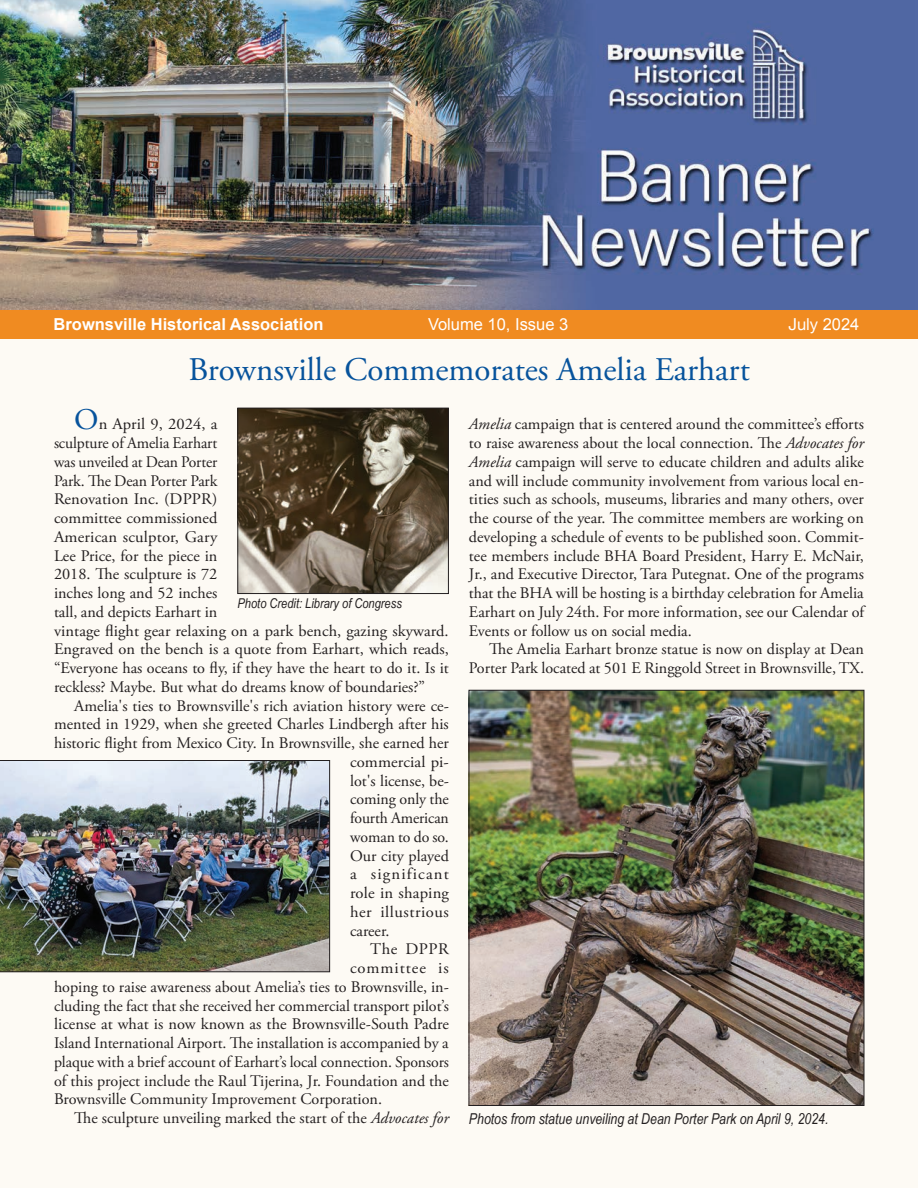
<style>
.page{position:relative;width:918px;height:1188px;background:#fff}
.page>*{position:absolute;margin:0;border:0;box-sizing:border-box;transform-origin:0 0}
.t1{font:33px "Adobe Garamond Pro";color:#07539c}
.t2{font:700 16.5px "Arial";color:#fff}
.t3{font:16.5px "Arial";color:#fff}
.t4{font:16.5px "Helvetica Neue";color:#fff}
.t5{font:16.2px/18.8px "Adobe Garamond Pro";color:#231f20;text-align:justify}
.t6{font:16.2px "Adobe Garamond Pro";letter-spacing:.03em;color:#231f20}
.t7{font:16.2px "Adobe Garamond Pro";letter-spacing:.07em;color:#231f20}
.t8{font:16.2px "Adobe Garamond Pro";letter-spacing:.055em;color:#231f20}
.t9{font:italic 15px "Arial Narrow";color:#231f20}
.t10{font:italic 13.5px "Arial Narrow";color:#231f20}
.s1{font-family:"Arial"}
.s2{font-size:30px;color:#07539c}
.s3{font-family:"Adobe Garamond Pro";font-style:normal;font-size:16.2px}
.s4{font-family:"Adobe Garamond Pro";font-size:16.2px}
.s5{font-style:italic}
</style>
<div class="page">
<div style="left:0;top:339px;width:918px;height:849px;background:#fdfaf4"></div>
<img style="left:0;top:0;width:918px;height:310px">
<div style="left:0;top:310px;width:918px;height:29px;background:#f08b21"></div>
<img style="left:240px;top:410px;width:207px;height:182px">
<div style="left:238px;top:408px;width:211px;height:186px;border:1px solid #231f20"></div>
<img style="left:471px;top:692px;width:391px;height:412px">
<img style="left:0;top:760px;width:330px;height:212px">
<p class="t2" style="left:54px;top:313px;width:271px">Brownsville Historical Association</p>
<p class="t3" style="left:428px;top:313px;width:142px">Volume 10, Issue 3</p>
<p class="t4" style="left:789px;top:312px;width:72px">July <span class="s1">2024</span></p>
<h1 class="t1" style="left:188px;top:350px;width:563px">Brownsville Commemorates Amelia Earhart</h1>
<p class="t5" style="left:54px;top:415px;width:397px;text-align:left;text-indent:20px"><span class="s2">O</span>n April 9, 2024, a<br>sculpture of Amelia Earhart<br>was unveiled at Dean Porter<br>Park. The Dean Porter Park<br>Renovation Inc. (DPPR)<br>committee commissioned<br>American sculptor, Gary<br>Lee Price, for the piece in<br>2018. The sculpture is 72<br>inches long and 52 inches<br>tall, and depicts Earhart in<br>vintage flight gear relaxing on a park bench, gazing skyward.<br>Engraved on the bench is a quote from Earhart, which reads, “Everyone has oceans to fly, if they have the heart to do it. Is it reckless? Maybe. But what do dreams know of boundaries?”</p>
<p class="t5" style="left:74px;top:697px;width:376px">Amelia's ties to Brownsville's rich aviation history were ce-</p>
<p class="t5" style="left:54px;top:715px;width:396px">mented in 1929, when she greeted Charles Lindbergh after his</p>
<p class="t5" style="left:54px;top:734px;width:396px">historic flight from Mexico City. In Brownsville, she earned her</p>
<p class="t5" style="left:350px;top:753px;width:100px">commercial pi-</p>
<p class="t5" style="left:350px;top:772px;width:100px">lot's license, be-</p>
<p class="t5" style="left:350px;top:790px;width:100px">coming only the</p>
<p class="t5" style="left:350px;top:809px;width:100px">fourth American</p>
<p class="t5" style="left:350px;top:828px;width:100px">woman to do so.</p>
<p class="t5" style="left:350px;top:847px;width:100px">Our city played</p>
<p class="t7" style="left:350px;top:865px;width:100px">a significant</p>
<p class="t5" style="left:350px;top:884px;width:100px">role in shaping</p>
<p class="t6" style="left:350px;top:902px;width:100px">her illustrious</p>
<p class="t5" style="left:350px;top:922px;width:41px">career.</p>
<p class="t5" style="left:370px;top:940px;width:80px">The DPPR</p>
<p class="t8" style="left:350px;top:958px;width:100px">committee is</p>
<p class="t5" style="left:54px;top:978px;width:396px">hoping to raise awareness about Amelia’s ties to Brownsville, in-</p>
<p class="t5" style="left:54px;top:997px;width:396px">cluding the fact that she received her commercial transport pilot’s</p>
<p class="t5" style="left:54px;top:1015px;width:397px">license at what is now known as the Brownsville-South Padre</p>
<p class="t5" style="left:54px;top:1034px;width:396px">Island International Airport. The installation is accompanied by a</p>
<p class="t5" style="left:54px;top:1053px;width:397px">plaque with a brief account of Earhart’s local connection. Sponsors</p>
<p class="t5" style="left:54px;top:1072px;width:396px">of this project include the Raul Tijerina, Jr. Foundation and the</p>
<p class="t5" style="left:54px;top:1090px;width:330px">Brownsville Community Improvement Corporation.</p>
<p class="t9" style="left:74px;top:1108px;width:756px"><span class="s3">The sculpture unveiling marked the start of the</span> <span class="s4">Advocates for</span> Photos from statue unveiling at Dean Porter Park on April 9, 2024.</p>
<p class="t5" style="left:469px;top:415px;width:397px"><span class="s5">Amelia</span> campaign that is centered around the committee’s efforts to raise awareness about the local connection. The <span class="s5">Advocates for Amelia</span> campaign will serve to educate children and adults alike and will include community involvement from various local en&shy;tities such as schools, museums, libraries and many others, over the course of the year. The committee members are working on developing a schedule of events to be published soon. Commit&shy;tee members include BHA Board President, Harry E. McNair, Jr., and Executive Director, Tara Putegnat. One of the programs that the BHA will be hosting is a birthday celebration for Amelia Earhart on July 24th. For more information, see our Calendar of Events or follow us on social media.</p>
<p class="t5" style="left:469px;top:640px;width:397px;text-align:right">The Amelia Earhart bronze statue is now on display at Dean<br>Porter Park located at 501 E Ringgold Street in Brownsville, TX.</p>
<p class="t10" style="left:238px;top:594px;width:166px">Photo Credit: Library of Congress</p>
</div>
